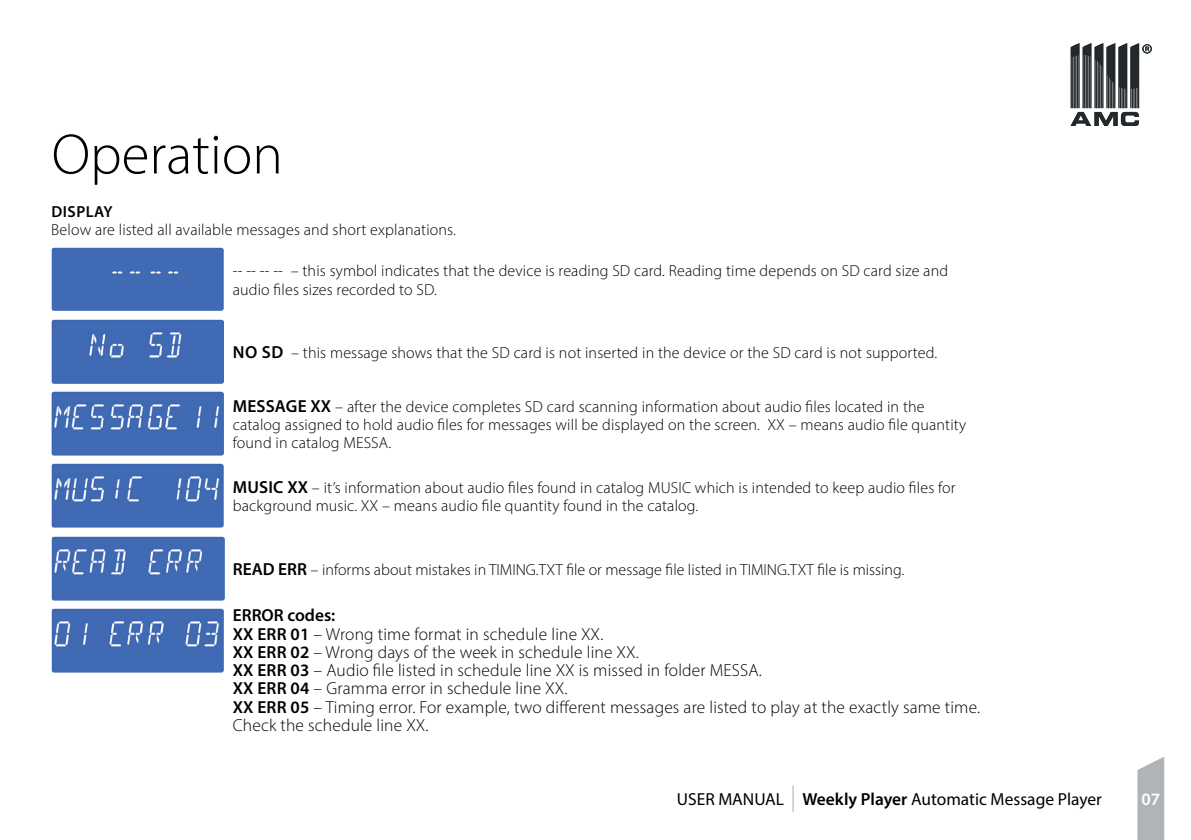
<style>
.page{position:relative;width:1191px;height:840px;background:#fff}
.page>*{position:absolute;margin:0;border:0;box-sizing:border-box;transform-origin:0 0}
.t1{font:300 57.2px "Myriad Pro";color:#000}
.t2{font:300 17.4px/18.2px "Myriad Pro";letter-spacing:.01em;color:#000}
.t3{font:17.4px "Myriad Pro";color:#000}
.t4{font:600 17.4px "Myriad Pro";color:#fff}
.t5{font:300 16px/18.2px "Myriad Pro";letter-spacing:.01em;color:#000}
.t6{font:600 16px "Myriad Pro";letter-spacing:.03em;color:#000}
.s1{font-weight:600;font-size:17.4px}
.s2{font-weight:600}
</style>
<div class="page">
<svg style="left:1137px;top:757px;width:27px;height:82px;background:#b8babc"></svg>
<svg style="left:792px;top:785px;width:1px;height:26px"></svg>
<svg style="left:1070px;top:43px;width:81px;height:83px"></svg>
<img style="left:51px;top:391px;width:172px;height:64px">
<img style="left:51px;top:463px;width:172px;height:64px">
<img style="left:52px;top:536px;width:172px;height:63px">
<img style="left:51px;top:608px;width:172px;height:64px">
<div style="left:51px;top:247px;width:172px;height:63px;background:#406ab3"></div>
<img style="left:51px;top:319px;width:172px;height:64px">
<h1 class="t1" style="left:52px;top:120px;width:233px">Operation</h1>
<p class="t6" style="left:51px;top:201px;width:63px">DISPLAY</p>
<p class="t5" style="left:51px;top:220px;width:406px">Below are listed all available messages and short explanations.</p>
<p class="t5" style="left:233px;top:261px;width:717px">-- -- -- -- – this symbol indicates that the device is reading SD card. Reading time depends on SD card size and audio files sizes recorded to SD.</p>
<p class="t5" style="left:233px;top:343px;width:705px"><span class="s1">NO SD</span> – this message shows that the SD card is not inserted in the device or the SD card is not supported.</p>
<p class="t5" style="left:233px;top:397px;width:735px"><span class="s1">MESSAGE XX</span> – after the device completes SD card scanning information about audio files located in the catalog assigned to hold audio files for messages will be displayed on the screen. XX – means audio file quantity found in catalog MESSA.</p>
<p class="t5" style="left:233px;top:478px;width:724px"><span class="s1">MUSIC XX</span> – it’s information about audio files found in catalog MUSIC which is intended to keep audio files for background music. XX – means audio file quantity found in the catalog.</p>
<p class="t5" style="left:233px;top:559px;width:673px"><span class="s1">READ ERR</span> – informs about mistakes in TIMING.TXT file or message file listed in TIMING.TXT file is missing.</p>
<p class="t2" style="left:233px;top:606px;width:749px"><span class="s2">ERROR codes:<br>XX ERR 01</span> – Wrong time format in schedule line XX.<br><span class="s2">XX ERR 02</span> – Wrong days of the week in schedule line XX.<br><span class="s2">XX ERR 03</span> – Audio file listed in schedule line XX is missed in folder MESSA.<br><span class="s2">XX ERR 04</span> – Gramma error in schedule line XX.<br><span class="s2">XX ERR 05</span> – Timing error. For example, two different messages are listed to play at the exactly same time.<br>Check the schedule line XX.</p>
<p class="t3" style="left:677px;top:788px;width:426px">USER MANUAL <span class="s2">Weekly Player</span> Automatic Message Player</p>
<p class="t4" style="left:1141px;top:787px;width:20px">07</p>
</div>
